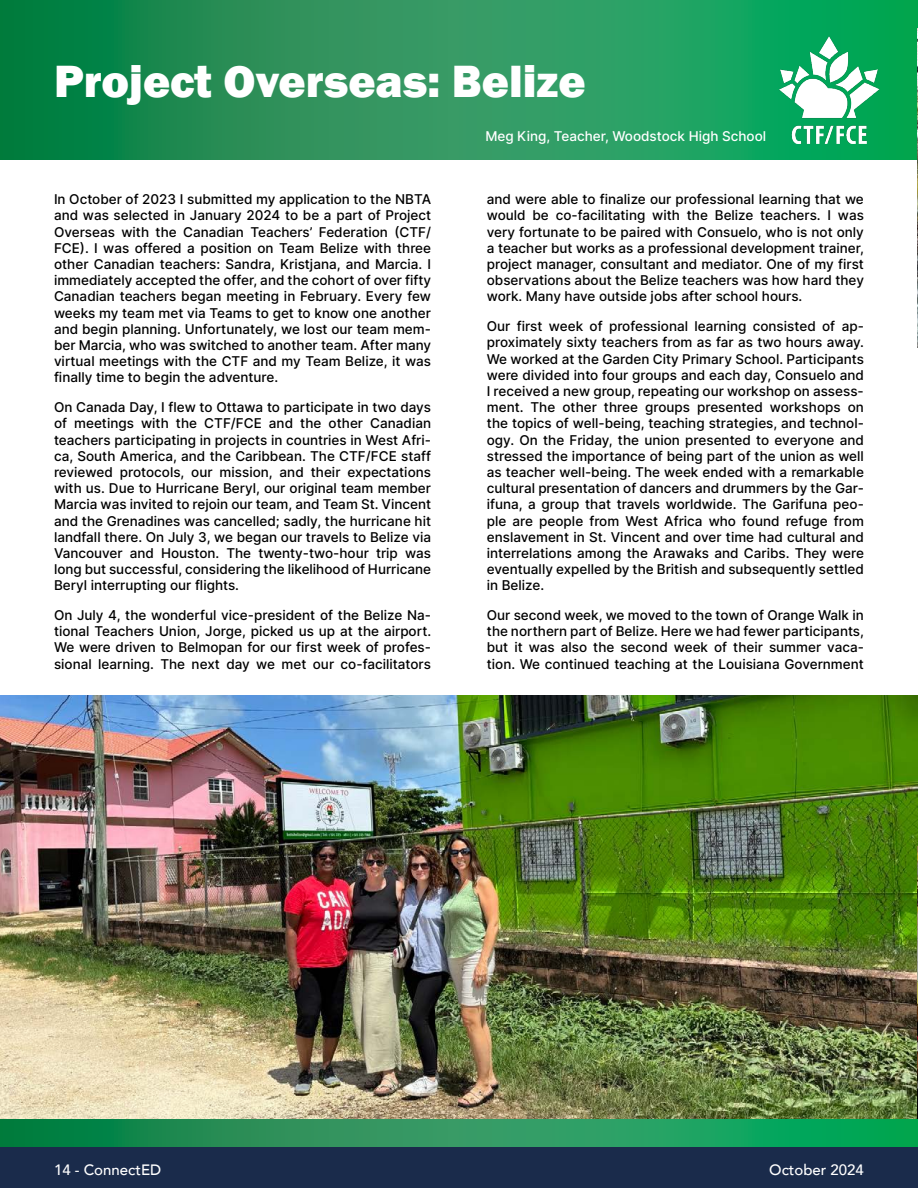
<style>
.page{position:relative;width:918px;height:1188px;background:#fff}
.page>*{position:absolute;margin:0;border:0;box-sizing:border-box;transform-origin:0 0}
.t1{font:800 46.5px "Franklin Gothic";color:#fff}
.t2{font:500 15px "Avenir";color:#fff}
.t3{font:13.5px/16.2px "Inter";color:#000;text-align:justify}
.t4{font:13.5px "Inter";color:#fff}
</style>
<div class="page">
<div style="left:0;top:1147px;width:918px;height:41px;background:#1a2b4b"></div>
<svg style="left:0;top:0;width:918px;height:160px;background:#209659"></svg>
<svg style="left:0;top:1119px;width:918px;height:28px;background:#1d9759"></svg>
<img style="left:0;top:696px;width:918px;height:423px">
<img style="left:917px;top:28px;width:1px;height:320px">
<img style="left:917px;top:847px;width:1px;height:272px">
<img style="left:779px;top:37px;width:101px;height:107px">
<h1 class="t1" style="left:54px;top:51px;width:533px">Project Overseas: Belize</h1>
<p class="t4" style="left:485px;top:126px;width:282px">Meg King, Teacher, Woodstock High School</p>
<p class="t3" style="left:54px;top:191px;width:379px">In October of 2023 I submitted my application to the NBTA and was selected in January 2024 to be a part of Project Overseas with the Canadian Teachers’ Federation (CTF/ FCE). I was offered a position on Team Belize with three other Canadian teachers: Sandra, Kristjana, and Marcia. I immediately accepted the offer, and the cohort of over fifty Canadian teachers began meeting in February. Every few weeks my team met via Teams to get to know one another and begin planning. Unfortunately, we lost our team mem&shy;ber Marcia, who was switched to another team. After many virtual meetings with the CTF and my Team Belize, it was finally time to begin the adventure.</p>
<p class="t3" style="left:54px;top:399px;width:379px">On Canada Day, I flew to Ottawa to participate in two days of meetings with the CTF/FCE and the other Canadian teachers participating in projects in countries in West Afri&shy;ca, South America, and the Caribbean. The CTF/FCE staff reviewed protocols, our mission, and their expectations with us. Due to Hurricane Beryl, our original team member Marcia was invited to rejoin our team, and Team St. Vincent and the Grenadines was cancelled; sadly, the hurricane hit landfall there. On July 3, we began our travels to Belize via Vancouver and Houston. The twenty-two-hour trip was long but successful, considering the likelihood of Hurricane Beryl interrupting our flights.</p>
<p class="t3" style="left:54px;top:607px;width:379px">On July 4, the wonderful vice-president of the Belize Na&shy;tional Teachers Union, Jorge, picked us up at the airport.<br>We were driven to Belmopan for our first week of profes&shy;sional learning. The next day we met our co-facilitators</p>
<p class="t3" style="left:487px;top:191px;width:379px">and were able to finalize our professional learning that we would be co-facilitating with the Belize teachers. I was very fortunate to be paired with Consuelo, who is not only a teacher but works as a professional development trainer, project manager, consultant and mediator. One of my first observations about the Belize teachers was how hard they work. Many have outside jobs after school hours.</p>
<p class="t3" style="left:487px;top:318px;width:379px">Our first week of professional learning consisted of ap&shy;proximately sixty teachers from as far as two hours away.<br>We worked at the Garden City Primary School. Participants were divided into four groups and each day, Consuelo and I received a new group, repeating our workshop on assess&shy;ment. The other three groups presented workshops on the topics of well-being, teaching strategies, and technol&shy;ogy. On the Friday, the union presented to everyone and stressed the importance of being part of the union as well as teacher well-being. The week ended with a remarkable cultural presentation of dancers and drummers by the Gar&shy;ifuna, a group that travels worldwide. The Garifuna peo&shy;ple are people from West Africa who found refuge from enslavement in St. Vincent and over time had cultural and interrelations among the Arawaks and Caribs. They were eventually expelled by the British and subsequently settled in Belize.</p>
<p class="t3" style="left:487px;top:607px;width:379px">Our second week, we moved to the town of Orange Walk in the northern part of Belize. Here we had fewer participants, but it was also the second week of their summer vaca&shy;tion. We continued teaching at the Louisiana Government</p>
<p class="t2" style="left:54px;top:1157px;width:109px">14 - ConnectED</p>
<p class="t2" style="left:769px;top:1157px;width:96px">October 2024</p>
</div>
